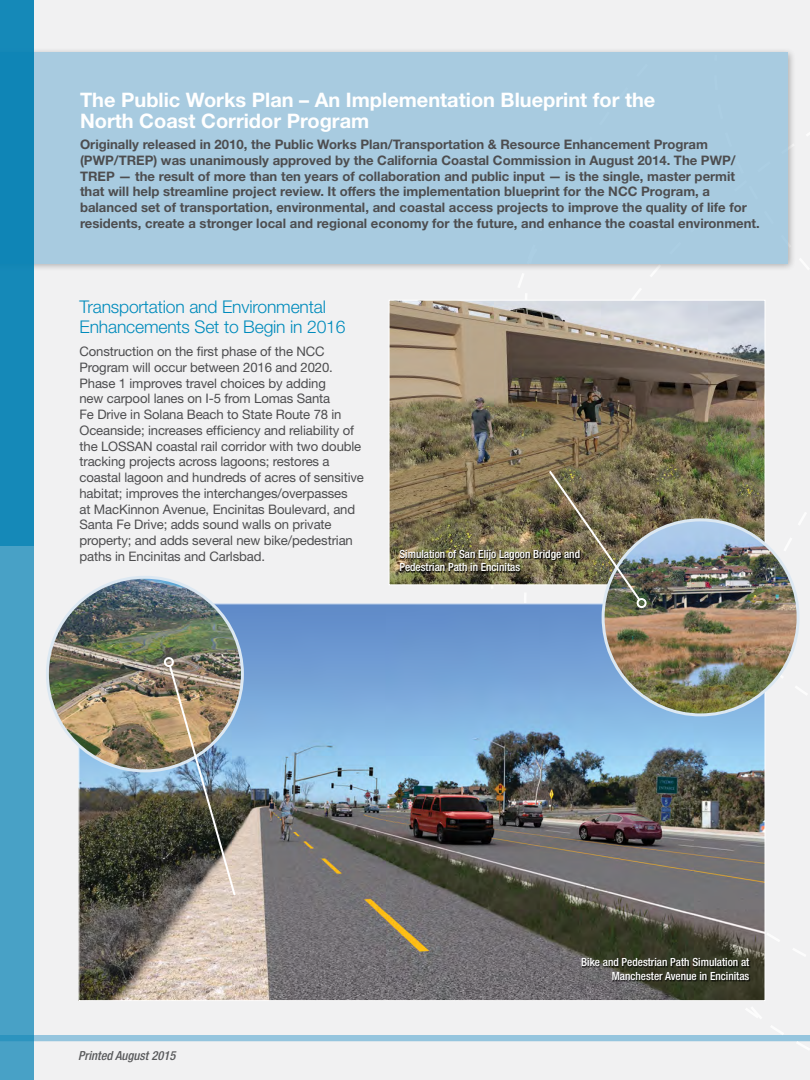
<style>
.page{position:relative;width:810px;height:1080px;background:#f1f1f2}
.page>*{position:absolute;margin:0;border:0;box-sizing:border-box;transform-origin:0 0}
.t1{font:700 20px/21.2px "Helvetica Neue";color:#fff}
.t2{font:300 17.5px/19.4px "Helvetica Neue";letter-spacing:-.01em;color:#008bbc}
.t3{font:700 13.12px/15.8px "Helvetica Neue";color:#4d4d4f}
.t4{font:13.12px/15.8px "Helvetica Neue";letter-spacing:-.01em;color:#4d4d4f}
.t5{font:italic 500 condensed 12.5px "Helvetica Neue";color:#58595b}
.t6{font:500 condensed 11.25px/13.5px "Helvetica Neue";color:#fff}
</style>
<div class="page">
<div style="left:0;top:1035px;width:810px;height:6px;background:#95c5de"></div>
<div style="left:0;top:47px;width:796px;height:225px;background:#000;opacity:.4"></div>
<div style="left:0;top:52px;width:788px;height:212px;background:#a8cbe0"></div>
<svg style="left:0;top:0;width:34px;height:1080px;background:#2c93be"></svg>
<img style="left:391px;top:302px;width:373px;height:281px">
<img style="left:80px;top:605px;width:684px;height:394px">
<img style="left:603px;top:520px;width:195px;height:195px;border-radius:97px">
<img style="left:47px;top:577px;width:195px;height:194px">
<img style="left:547px;top:469px;width:95px;height:134px">
<div style="left:637px;top:598px;width:10px;height:10px;border:2px solid #fff;border-radius:50%"></div>
<img style="left:168px;top:663px;width:69px;height:235px">
<div style="left:164px;top:657px;width:10px;height:10px;border:2px solid #fff;border-radius:50%"></div>
<svg style="left:400px;top:550px;width:181px;height:23px;background:#575337"></svg>
<div style="left:582px;top:959px;width:169px;height:23px;background:#000;opacity:.75"></div>
<h1 class="t1" style="left:80px;top:88px;width:577px">The Public Works Plan – An Implementation Blueprint for the<br>North Coast Corridor Program</h1>
<p class="t3" style="left:80px;top:136px;width:681px">Originally released in 2010, the Public Works Plan/Transportation &amp; Resource Enhancement Program (PWP/TREP) was unanimously approved by the California Coastal Commission in August 2014. The PWP/ TREP — the result of more than ten years of collaboration and public input — is the single, master permit that will help streamline project review. It offers the implementation blueprint for the NCC Program, a balanced set of transportation, environmental, and coastal access projects to improve the quality of life for residents, create a stronger local and regional economy for the future, and enhance the coastal environment.</p>
<h2 class="t2" style="left:79px;top:297px;width:268px">Transportation and Environmental<br>Enhancements Set to Begin in 2016</h2>
<p class="t4" style="left:79px;top:343px;width:286px">Construction on the first phase of the NCC Program will occur between 2016 and 2020.<br>Phase 1 improves travel choices by adding<br>new carpool lanes on I-5 from Lomas Santa<br>Fe Drive in Solana Beach to State Route 78 in Oceanside; increases efficiency and reliability of the LOSSAN coastal rail corridor with two double tracking projects across lagoons; restores a coastal lagoon and hundreds of acres of sensitive habitat; improves the interchanges/overpasses<br>at MacKinnon Avenue, Encinitas Boulevard, and Santa Fe Drive; adds sound walls on private property; and adds several new bike/pedestrian paths in Encinitas and Carlsbad.</p>
<p class="t6" style="left:399px;top:547px;width:182px">Simulation of San Elijo Lagoon Bridge and<br>Pedestrian Path in Encinitas</p>
<p class="t5" style="left:78px;top:1048px;width:99px">Printed August 2015</p>
<p class="t6" style="left:581px;top:956px;width:170px;text-align:right">Bike and Pedestrian Path Simulation at<br>Manchester Avenue in Encinitas</p>
</div>
